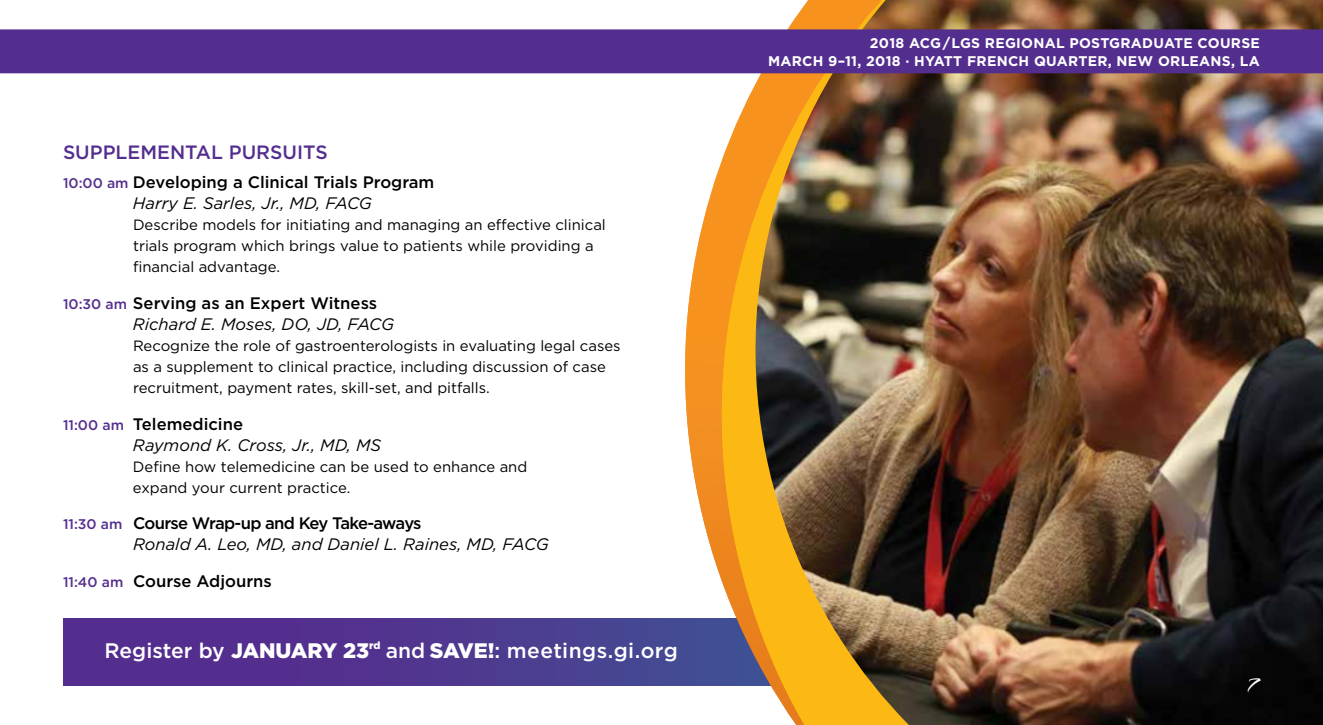
<style>
.page{position:relative;width:1323px;height:725px;background:#fff}
.page>*{position:absolute;margin:0;border:0;box-sizing:border-box;transform-origin:0 0}
.t1{font:28px "The Nauti Gal ROB";color:#fff}
.t2{font:500 21px "Gotham";letter-spacing:.005em;color:#fff}
.t3{font:500 19.25px "Gotham";color:#542e8f}
.t4{font:italic 16.62px/21px "Gotham";color:#000}
.t5{font:500 16.62px/21px "Gotham";color:#000;text-align:center}
.t6{font:14.88px/21px "Gotham";color:#000}
.t7{font:700 14px/17.5px "Gotham";letter-spacing:.02em;color:#fff;text-align:right}
.s1{font-size:14px;color:#542e8f}
.s2{font-weight:400;font-style:italic}
.s3{font-weight:500;font-style:normal;font-size:14px;color:#542e8f}
.s4{font-weight:500;font-style:normal}
.s5{font-weight:900}
</style>
<div class="page">
<svg style="left:63px;top:618px;width:575px;height:67px;background:#50348e"></svg>
<svg style="left:638px;top:73px;width:37px;height:613px"></svg>
<svg style="left:675px;top:73px;width:43px;height:613px"></svg>
<img style="left:718px;top:0;width:605px;height:724px">
<div style="left:0;top:29px;width:1323px;height:44px;background:#542e8f"></div>
<p class="t3" style="left:63px;top:140px;width:266px">SUPPLEMENTAL PURSUITS</p>
<p class="t5" style="left:63px;top:171px;width:373px"><span class="s1">10:00 am</span> Developing a Clinical Trials Program<br><span class="s2">Harry E. Sarles, Jr., MD, FACG</span></p>
<p class="t6" style="left:133px;top:214px;width:474px">Describe models for initiating and managing an effective clinical trials program which brings value to patients while providing a financial advantage.</p>
<p class="t4" style="left:133px;top:292px;width:263px;text-indent:-70px"><span class="s3">10:30 am</span> <span class="s4">Serving as an Expert Witness<br></span>Richard E. Moses, DO, JD, FACG</p>
<p class="t6" style="left:133px;top:335px;width:489px">Recognize the role of gastroenterologists in evaluating legal cases as a supplement to clinical practice, including discussion of case recruitment, payment rates, skill-set, and pitfalls.</p>
<p class="t4" style="left:133px;top:413px;width:250px;text-indent:-70px"><span class="s3">11:00 am</span> <span class="s4">Telemedicine<br></span>Raymond K. Cross, Jr., MD, MS</p>
<p class="t6" style="left:133px;top:455px;width:396px">Define how telemedicine can be used to enhance and expand your current practice.</p>
<p class="t4" style="left:133px;top:512px;width:417px;text-indent:-70px"><span class="s3">11:30 am</span> <span class="s4">Course Wrap-up and Key Take-aways<br></span>Ronald A. Leo, MD, and Daniel L. Raines, MD, FACG</p>
<p class="t5" style="left:63px;top:570px;width:210px"><span class="s1">11:40 am</span> Course Adjourns</p>
<h2 class="t2" style="left:105px;top:636px;width:575px">Register by <span class="s5">JANUARY 23</span><sup>rd</sup> and <span class="s5">SAVE!</span>: meetings.gi.org</h2>
<p class="t7" style="left:768px;top:34px;width:493px">2018 ACG/LGS REGIONAL POSTGRADUATE COURSE<br>MARCH 9–11, 2018 · HYATT FRENCH QUARTER, NEW ORLEANS, LA</p>
<h1 class="t1" style="left:1247px;top:668px;width:12px">7</h1>
</div>
